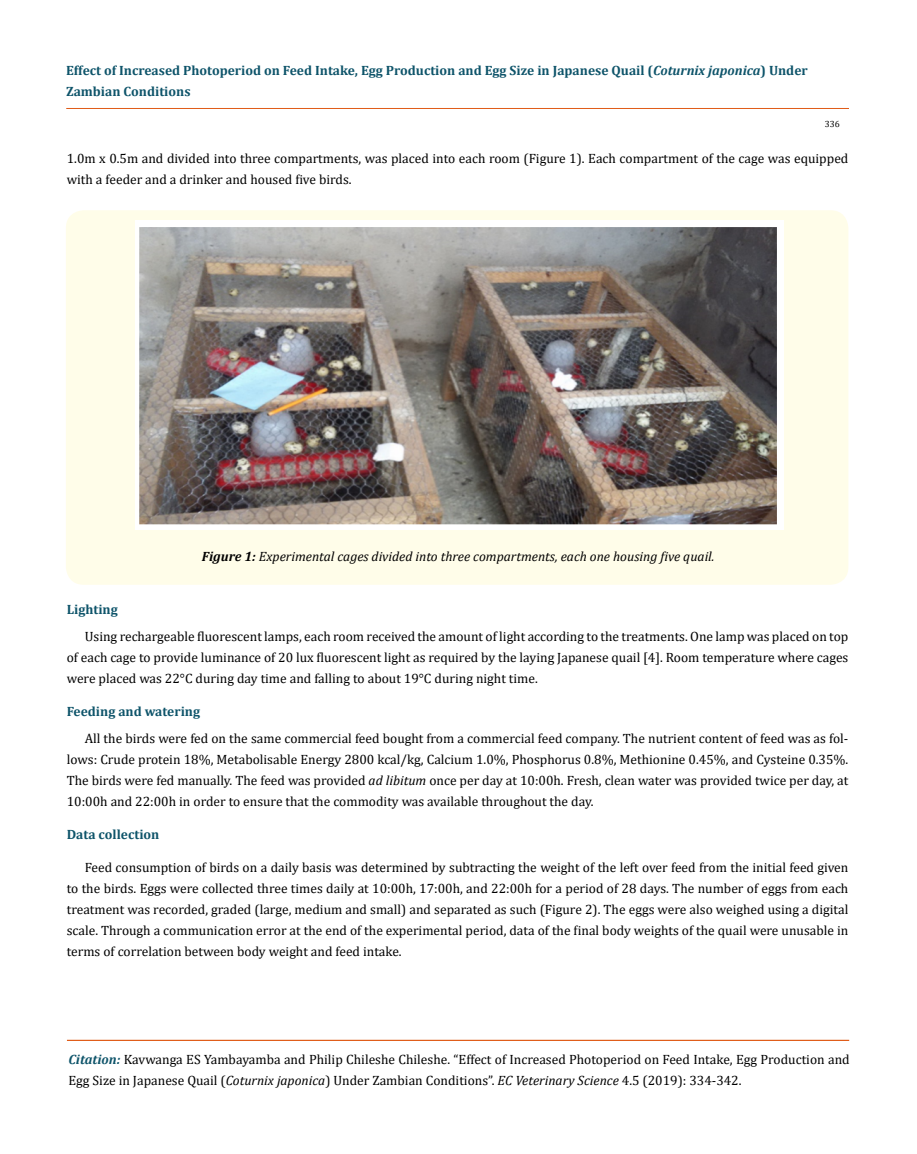
<style>
.page{position:relative;width:917px;height:1154px;background:#fff}
.page>*{position:absolute;margin:0;border:0;box-sizing:border-box;transform-origin:0 0}
.t1{font:13.5px/21px "Cambria";color:#000;text-align:justify}
.t2{font:700 13.5px/21px "Cambria";color:#0e546a}
.t3{font:italic 13.5px "Cambria";color:#000}
.t4{font:9px "Cambria";color:#000}
.s1{font-style:italic}
.s2{font-weight:700}
.s3{font-weight:700;font-style:italic;color:#0e546a}
</style>
<div class="page">
<hr style="left:67px;top:108px;width:781px;height:1px;background:#e05d1a">
<div style="left:67px;top:1040px;width:781px;height:1px;border:1px solid #e05d1a"></div>
<div style="left:66px;top:210px;width:782px;height:375px;background:#fffde9;border-radius:18px"></div>
<img style="left:135px;top:221px;width:648px;height:309px">
<p class="t2" style="left:66px;top:60px;width:743px">Effect of Increased Photoperiod on Feed Intake, Egg Production and Egg Size in Japanese Quail (<span class="s1">Coturnix japonica</span>) Under<br>Zambian Conditions</p>
<p class="t4" style="left:824px;top:119px;width:16px">336</p>
<p class="t1" style="left:67px;top:147px;width:783px">1.0m x 0.5m and divided into three compartments, was placed into each room (Figure 1). Each compartment of the cage was equipped with a feeder and a drinker and housed five birds.</p>
<p class="t3" style="left:202px;top:547px;width:514px"><span class="s2">Figure 1:</span> Experimental cages divided into three compartments, each one housing five quail.</p>
<p class="t2" style="left:67px;top:598px;width:53px">Lighting</p>
<p class="t1" style="left:67px;top:626px;width:783px;text-indent:18px">Using rechargeable fluorescent lamps, each room received the amount of light according to the treatments. One lamp was placed on top of each cage to provide luminance of 20 lux fluorescent light as required by the laying Japanese quail [4]. Room temperature where cages were placed was 22°C during day time and falling to about 19°C during night time.</p>
<p class="t2" style="left:67px;top:700px;width:135px">Feeding and watering</p>
<p class="t1" style="left:67px;top:728px;width:783px;text-indent:18px">All the birds were fed on the same commercial feed bought from a commercial feed company. The nutrient content of feed was as fol&shy;lows: Crude protein 18%, Metabolisable Energy 2800 kcal/kg, Calcium 1.0%, Phosphorus 0.8%, Methionine 0.45%, and Cysteine 0.35%.<br>The birds were fed manually. The feed was provided <span class="s1">ad libitum</span> once per day at 10:00h. Fresh, clean water was provided twice per day, at 10:00h and 22:00h in order to ensure that the commodity was available throughout the day.</p>
<p class="t2" style="left:67px;top:823px;width:94px">Data collection</p>
<p class="t1" style="left:67px;top:857px;width:783px;text-indent:18px">Feed consumption of birds on a daily basis was determined by subtracting the weight of the left over feed from the initial feed given to the birds. Eggs were collected three times daily at 10:00h, 17:00h, and 22:00h for a period of 28 days. The number of eggs from each treatment was recorded, graded (large, medium and small) and separated as such (Figure 2). The eggs were also weighed using a digital scale. Through a communication error at the end of the experimental period, data of the final body weights of the quail were unusable in terms of correlation between body weight and feed intake.</p>
<p class="t1" style="left:68px;top:1049px;width:782px"><span class="s3">Citation:</span> Kavwanga ES Yambayamba and Philip Chileshe Chileshe. “Effect of Increased Photoperiod on Feed Intake, Egg Production and<br>Egg Size in Japanese Quail (<span class="s1">Coturnix japonica</span>) Under Zambian Conditions”. <span class="s1">EC Veterinary Science</span> 4.5 (2019): 334-342.</p>
</div>
